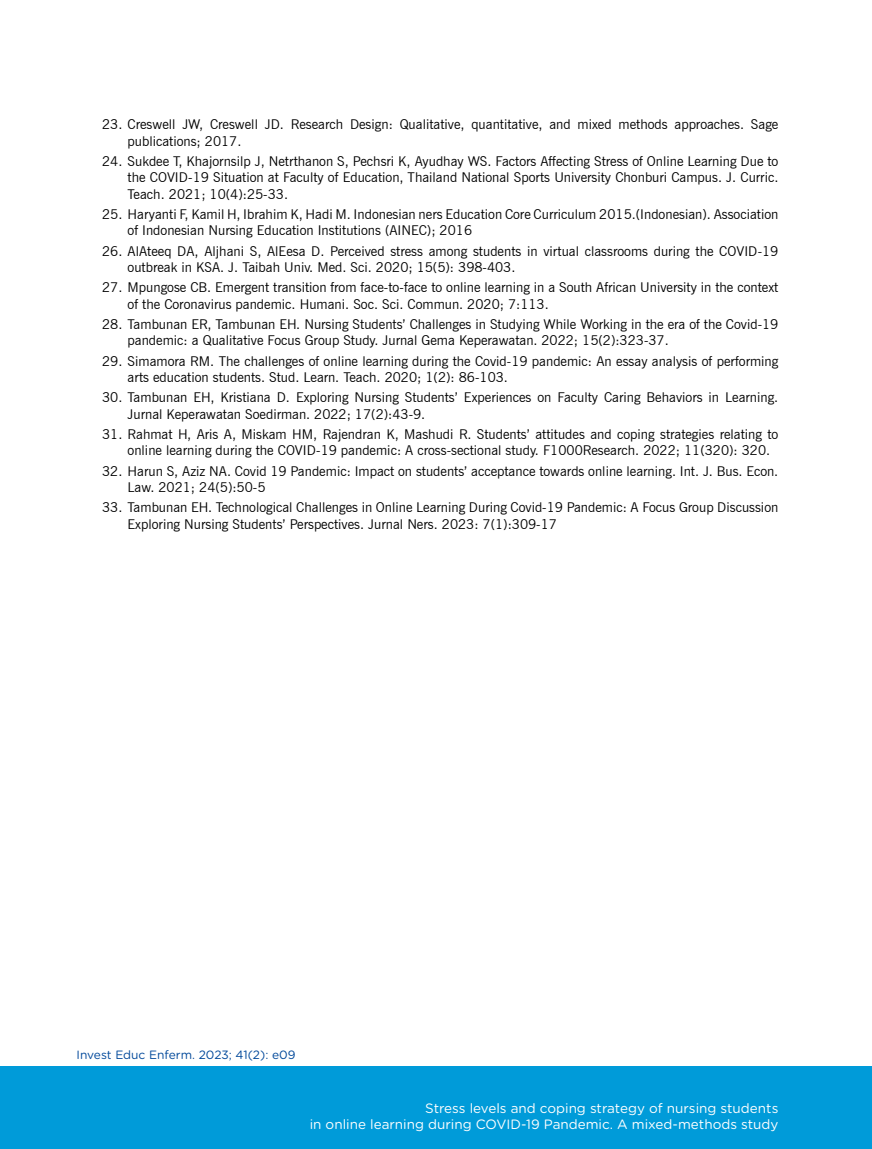
<style>
.page{position:relative;width:872px;height:1149px;background:#fff}
.page>*{position:absolute;margin:0;border:0;box-sizing:border-box;transform-origin:0 0}
.t1{font:13.5px/16.2px "News Gothic BT";color:#000}
.t2{font:13.5px/16.2px "Gotham Rounded";color:#fff;text-align:right}
.t3{font:12px "Gotham Rounded";color:#00489a}
</style>
<div class="page">
<div style="left:0;top:1065px;width:871px;height:83px;background:#009bd9"></div>
<p class="t1" style="left:128px;top:116px;width:652px;text-indent:-26px">23. Creswell JW, Creswell JD. Research Design: Qualitative, quantitative, and mixed methods approaches. Sage publications; 2017.</p>
<p class="t1" style="left:128px;top:153px;width:652px;text-align:justify;text-indent:-26px">24. Sukdee T, Khajornsilp J, Netrthanon S, Pechsri K, Ayudhay WS. Factors Affecting Stress of Online Learning Due to the COVID-19 Situation at Faculty of Education, Thailand National Sports University Chonburi Campus. J. Curric.<br>Teach. 2021; 10(4):25-33.</p>
<p class="t1" style="left:128px;top:206px;width:652px;text-indent:-26px">25. Haryanti F, Kamil H, Ibrahim K, Hadi M. Indonesian ners Education Core Curriculum 2015.(Indonesian). Association of Indonesian Nursing Education Institutions (AINEC); 2016</p>
<p class="t1" style="left:128px;top:242px;width:652px;text-indent:-26px">26. AlAteeq DA, Aljhani S, AlEesa D. Perceived stress among students in virtual classrooms during the COVID-19 outbreak in KSA. J. Taibah Univ. Med. Sci. 2020; 15(5): 398-403.</p>
<p class="t1" style="left:128px;top:279px;width:652px;text-indent:-26px">27. Mpungose CB. Emergent transition from face-to-face to online learning in a South African University in the context of the Coronavirus pandemic. Humani. Soc. Sci. Commun. 2020; 7:113.</p>
<p class="t1" style="left:128px;top:316px;width:652px;text-indent:-26px">28. Tambunan ER, Tambunan EH. Nursing Students’ Challenges in Studying While Working in the era of the Covid-19 pandemic: a Qualitative Focus Group Study. Jurnal Gema Keperawatan. 2022; 15(2):323-37.</p>
<p class="t1" style="left:128px;top:352px;width:652px;text-indent:-26px">29. Simamora RM. The challenges of online learning during the Covid-19 pandemic: An essay analysis of performing arts education students. Stud. Learn. Teach. 2020; 1(2): 86-103.</p>
<p class="t1" style="left:128px;top:389px;width:652px;text-indent:-26px">30. Tambunan EH, Kristiana D. Exploring Nursing Students’ Experiences on Faculty Caring Behaviors in Learning.<br>Jurnal Keperawatan Soedirman. 2022; 17(2):43-9.</p>
<p class="t1" style="left:128px;top:426px;width:652px;text-indent:-26px">31. Rahmat H, Aris A, Miskam HM, Rajendran K, Mashudi R. Students’ attitudes and coping strategies relating to online learning during the COVID-19 pandemic: A cross-sectional study. F1000Research. 2022; 11(320): 320.</p>
<p class="t1" style="left:128px;top:462px;width:652px;text-indent:-26px">32. Harun S, Aziz NA. Covid 19 Pandemic: Impact on students’ acceptance towards online learning. Int. J. Bus. Econ.<br>Law. 2021; 24(5):50-5</p>
<p class="t1" style="left:128px;top:499px;width:652px;text-indent:-26px">33. Tambunan EH. Technological Challenges in Online Learning During Covid-19 Pandemic: A Focus Group Discussion<br>Exploring Nursing Students’ Perspectives. Jurnal Ners. 2023: 7(1):309-17</p>
<p class="t3" style="left:77px;top:1046px;width:220px">Invest Educ Enferm. 2023; 41(2): e09</p>
<p class="t2" style="left:310px;top:1098px;width:470px">Stress levels and coping strategy of nursing students<br>in online learning during COVID-19 Pandemic. A mixed-methods study</p>
</div>
